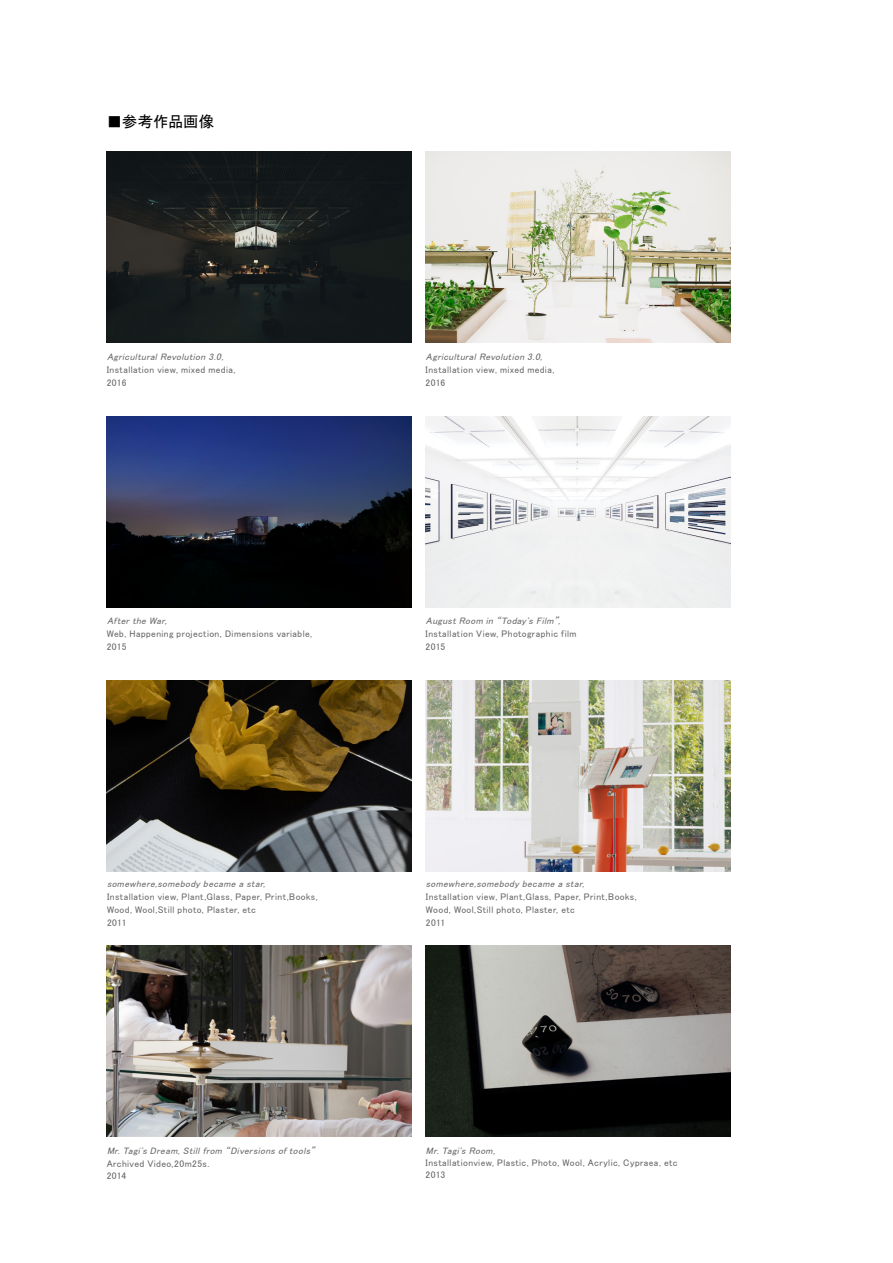
<style>
.page{position:relative;width:893px;height:1263px;background:#fff}
.page>*{position:absolute;margin:0;border:0;box-sizing:border-box;transform-origin:0 0}
.t1{font:15.45px "MS P Gothic";letter-spacing:-.005em;color:#000}
.t2{font:9.6px/12.8px "MS P Gothic";letter-spacing:.035em;color:#666}
.t3{font:italic 9.3px "MS P Gothic";color:#666}
</style>
<div class="page">
<img style="left:107px;top:152px;width:305px;height:191px">
<img style="left:425px;top:152px;width:305px;height:191px">
<img style="left:107px;top:416px;width:305px;height:191px">
<img style="left:425px;top:416px;width:305px;height:191px">
<img style="left:107px;top:681px;width:305px;height:191px">
<img style="left:425px;top:681px;width:305px;height:191px">
<img style="left:107px;top:945px;width:305px;height:191px">
<img style="left:425px;top:945px;width:305px;height:191px">
<h1 class="t1" style="left:107px;top:113px;width:109px">■参考作品画像</h1>
<p class="t3" style="left:107px;top:352px;width:120px">Agricultural Revolution 3.0,</p>
<p class="t3" style="left:426px;top:352px;width:120px">Agricultural Revolution 3.0,</p>
<p class="t2" style="left:107px;top:363px;width:130px">Installation view, mixed media,<br>2016</p>
<p class="t2" style="left:426px;top:363px;width:130px">Installation view, mixed media,<br>2016</p>
<p class="t3" style="left:107px;top:616px;width:63px">After the War,</p>
<p class="t3" style="left:426px;top:616px;width:138px">August Room in “Today's Film”,</p>
<p class="t2" style="left:107px;top:627px;width:207px">Web, Happening projection, Dimensions variable,<br>2015</p>
<p class="t2" style="left:426px;top:627px;width:152px">Installation View, Photographic film<br>2015</p>
<p class="t3" style="left:107px;top:879px;width:162px">somewhere,somebody became a star,</p>
<p class="t3" style="left:426px;top:879px;width:162px">somewhere,somebody became a star,</p>
<p class="t2" style="left:107px;top:890px;width:212px">Installation view, Plant,Glass, Paper, Print,Books,<br>Wood, Wool,Still photo, Plaster, etc<br>2011</p>
<p class="t2" style="left:426px;top:890px;width:212px">Installation view, Plant,Glass, Paper, Print,Books,<br>Wood, Wool,Still photo, Plaster, etc<br>2011</p>
<p class="t3" style="left:107px;top:1146px;width:212px">Mr. Tagi's Dream, Still from “Diversions of tools”</p>
<p class="t2" style="left:107px;top:1157px;width:104px">Archived Video,20m25s.<br>2014</p>
<p class="t3" style="left:426px;top:1146px;width:73px">Mr. Tagi's Room,</p>
<p class="t2" style="left:426px;top:1156px;width:254px">Installationview, Plastic, Photo, Wool, Acrylic, Cypraea, etc<br>2013</p>
</div>
